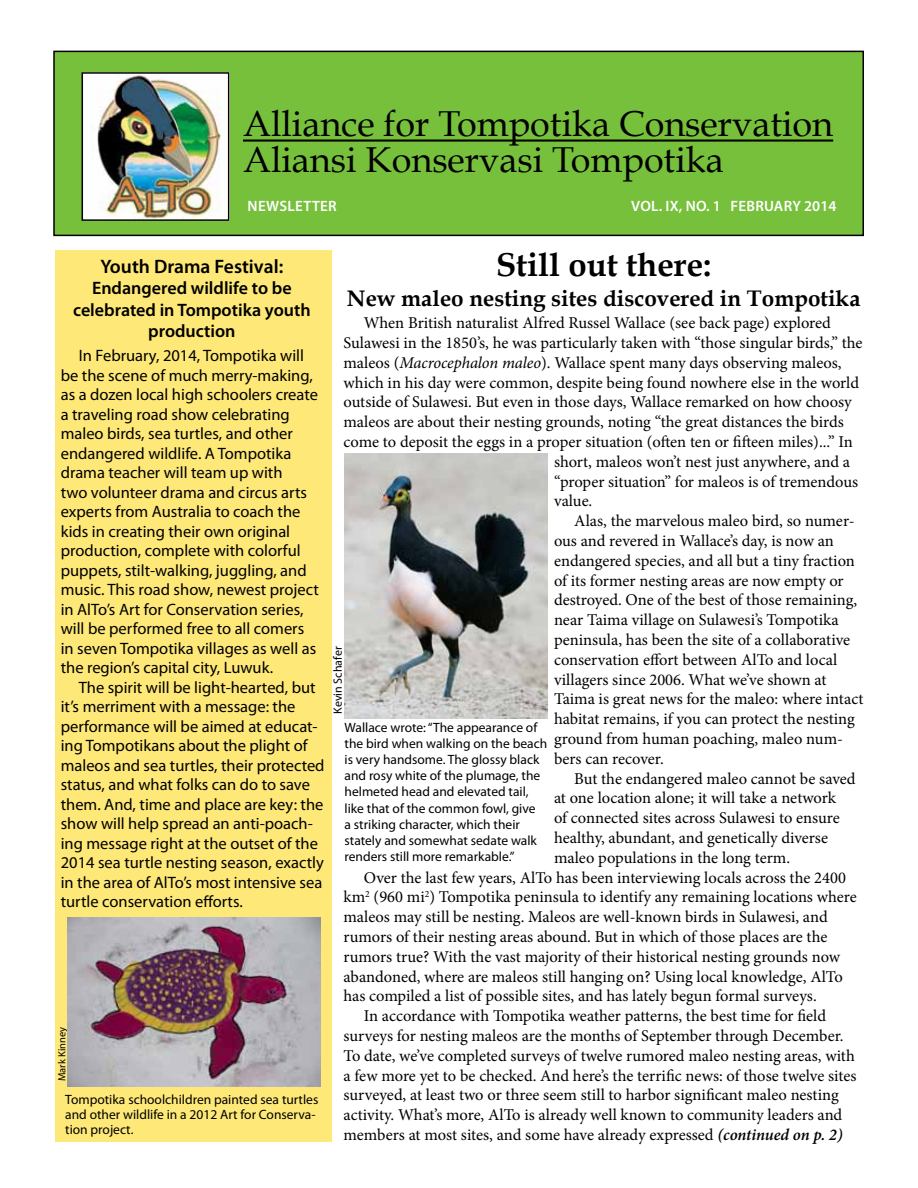
<style>
.page{position:relative;width:918px;height:1188px;background:#fff}
.page>*{position:absolute;margin:0;border:0;box-sizing:border-box;transform-origin:0 0}
.t1{font:36px/36px "Book Antiqua";color:#000}
.t2{font:700 33px "Book Antiqua";color:#000}
.t3{font:700 22.5px "Book Antiqua";color:#000}
.t4{font:600 19.5px "Myriad Pro";color:#000}
.t5{font:600 18px/21.6px "Myriad Pro";color:#000;text-align:center}
.t6{font:16.5px "Minion Pro";color:#000}
.t7{font:16.5px/19.5px "Myriad Pro";color:#000}
.t8{font:600 15px "Myriad Pro";letter-spacing:.02em;color:#fff}
.t9{font:13.5px/16.2px "Myriad Pro";color:#000}
.t10{font:12px "Myriad Pro";color:#000}
.t11{font:10.5px "Myriad Pro";color:#000}
.s1{font-style:italic}
.s2{font-weight:600;font-style:italic}
</style>
<div class="page">
<div style="left:54px;top:51px;width:809px;height:184px;background:#77c03c"></div>
<div style="left:53px;top:51px;width:811px;height:185px;border:2px solid #000"></div>
<hr style="left:243px;top:139px;width:590px;height:3px;background:#000">
<div style="left:55px;top:250px;width:276px;height:892px;background:#fee877"></div>
<img style="left:345px;top:453px;width:202px;height:265px">
<img style="left:68px;top:918px;width:252px;height:168px">
<img style="left:85px;top:75px;width:141px;height:143px">
<div style="left:82px;top:72px;width:147px;height:149px;border:2px solid #000"></div>
<h1 class="t1" style="left:243px;top:106px;width:592px">Alliance for Tompotika Conservation<br>Aliansi Konservasi Tompotika</h1>
<p class="t8" style="left:248px;top:197px;width:57px">Newslette</p>
<p class="t8" style="left:328px;top:197px;width:10px">r</p>
<p class="t8" style="left:631px;top:197px;width:207px">vol. IX, No. 1 FEBRUARY 2014</p>
<p class="t4" style="left:101px;top:254px;width:184px">Youth Drama Festival:</p>
<p class="t5" style="left:73px;top:277px;width:239px">Endangered wildlife to be celebrated in Tompotika youth production</p>
<p class="t7" style="left:61px;top:346px;width:260px;text-indent:18px">In February, 2014, Tompotika will be the scene of much merry-making, as a dozen local high schoolers create a traveling road show celebrating maleo birds, sea turtles, and other endangered wildlife. A Tompotika drama teacher will team up with<br>two volunteer drama and circus arts experts from Australia to coach the kids in creating their own original production, complete with colorful puppets, stilt-walking, juggling, and music. This road show, newest project in AlTo’s Art for Conservation series, will be performed free to all comers in seven Tompotika villages as well as the region’s capital city, Luwuk.</p>
<p class="t7" style="left:61px;top:677px;width:265px;text-indent:18px">The spirit will be light-hearted, but it’s merriment with a message: the performance will be aimed at educat&shy;ing Tompotikans about the plight of maleos and sea turtles, their protected status, and what folks can do to save them. And, time and place are key: the show will help spread an anti-poach&shy;ing message right at the outset of the 2014 sea turtle nesting season, exactly in the area of AlTo’s most intensive sea turtle conservation efforts.</p>
<p class="t11" style="left:55px;top:1081px;width:56px;rotate:-90deg">Mark Kinney</p>
<p class="t9" style="left:65px;top:1091px;width:255px;line-height:15px">Tompotika schoolchildren painted sea turtles and other wildlife in a 2012 Art for Conserva&shy;tion project.</p>
<h2 class="t2" style="left:496px;top:245px;width:217px">Still out there:</h2>
<h3 class="t3" style="left:347px;top:285px;width:515px">New maleo nesting sites discovered in Tompotika</h3>
<p class="t6" style="left:364px;top:312px;width:469px">When British naturalist Alfred Russel Wallace (see back page) explored</p>
<p class="t6" style="left:344px;top:332px;width:521px">Sulawesi in the 1850’s, he was particularly taken with “those singular birds,” the</p>
<p class="t6" style="left:344px;top:351px;width:500px">maleos (<span class="s1">Macrocephalon maleo</span>). Wallace spent many days observing maleos,</p>
<p class="t6" style="left:344px;top:371px;width:517px">which in his day were common, despite being found nowhere else in the world</p>
<p class="t6" style="left:344px;top:391px;width:510px">outside of Sulawesi. But even in those days, Wallace remarked on how choosy</p>
<p class="t6" style="left:344px;top:411px;width:502px">maleos are about their nesting grounds, noting “the great distances the birds</p>
<p class="t6" style="left:344px;top:431px;width:511px">come to deposit the eggs in a proper situation (often ten or fifteen miles)...” In</p>
<p class="t6" style="left:554px;top:450px;width:298px">short, maleos won’t nest just anywhere, and a</p>
<p class="t6" style="left:554px;top:470px;width:306px">“proper situation” for maleos is of tremendous</p>
<p class="t6" style="left:554px;top:490px;width:40px">value.</p>
<p class="t6" style="left:574px;top:510px;width:282px">Alas, the marvelous maleo bird, so numer-</p>
<p class="t6" style="left:554px;top:530px;width:281px">ous and revered in Wallace’s day, is now an</p>
<p class="t6" style="left:554px;top:549px;width:302px">endangered species, and all but a tiny fraction</p>
<p class="t6" style="left:554px;top:569px;width:291px">of its former nesting areas are now empty or</p>
<p class="t6" style="left:554px;top:589px;width:305px">destroyed. One of the best of those remaining,</p>
<p class="t6" style="left:554px;top:609px;width:286px">near Taima village on Sulawesi’s Tompotika</p>
<p class="t6" style="left:554px;top:629px;width:298px">peninsula, has been the site of a collaborative</p>
<p class="t6" style="left:554px;top:648px;width:285px">conservation effort between AlTo and local</p>
<p class="t6" style="left:554px;top:668px;width:274px">villagers since 2006. What we’ve shown at</p>
<p class="t6" style="left:554px;top:688px;width:311px">Taima is great news for the maleo: where intact</p>
<p class="t6" style="left:554px;top:708px;width:302px">habitat remains, if you can protect the nesting</p>
<p class="t6" style="left:554px;top:728px;width:291px">ground from human poaching, maleo num-</p>
<p class="t6" style="left:554px;top:747px;width:111px">bers can recover.</p>
<p class="t6" style="left:574px;top:767px;width:283px">But the endangered maleo cannot be saved</p>
<p class="t6" style="left:554px;top:787px;width:284px">at one location alone; it will take a network</p>
<p class="t6" style="left:554px;top:807px;width:287px">of connected sites across Sulawesi to ensure</p>
<p class="t6" style="left:554px;top:827px;width:276px">healthy, abundant, and genetically diverse</p>
<p class="t6" style="left:554px;top:846px;width:238px">maleo populations in the long term.</p>
<p class="t6" style="left:364px;top:866px;width:484px">Over the last few years, AlTo has been interviewing locals across the 2400</p>
<p class="t6" style="left:344px;top:886px;width:515px">km<sup>2</sup> (960 mi<sup>2</sup>) Tompotika peninsula to identify any remaining locations where</p>
<p class="t6" style="left:343px;top:906px;width:486px">maleos may still be nesting. Maleos are well-known birds in Sulawesi, and</p>
<p class="t6" style="left:343px;top:926px;width:485px">rumors of their nesting areas abound. But in which of those places are the</p>
<p class="t6" style="left:343px;top:945px;width:498px">rumors true? With the vast majority of their historical nesting grounds now</p>
<p class="t6" style="left:343px;top:965px;width:501px">abandoned, where are maleos still hanging on? Using local knowledge, AlTo</p>
<p class="t6" style="left:343px;top:985px;width:475px">has compiled a list of possible sites, and has lately begun formal surveys.</p>
<p class="t6" style="left:364px;top:1005px;width:464px">In accordance with Tompotika weather patterns, the best time for field</p>
<p class="t6" style="left:343px;top:1025px;width:502px">surveys for nesting maleos are the months of September through December.</p>
<p class="t6" style="left:343px;top:1044px;width:513px">To date, we’ve completed surveys of twelve rumored maleo nesting areas, with</p>
<p class="t6" style="left:343px;top:1064px;width:514px">a few more yet to be checked. And here’s the terrific news: of those twelve sites</p>
<p class="t6" style="left:343px;top:1084px;width:497px">surveyed, at least two or three seem still to harbor significant maleo nesting</p>
<p class="t6" style="left:343px;top:1104px;width:500px">activity. What’s more, AlTo is already well known to community leaders and</p>
<p class="t6" style="left:343px;top:1124px;width:501px">members at most sites, and some have already expressed <span class="s2">(continued on p. 2)</span></p>
<p class="t10" style="left:330px;top:714px;width:69px;rotate:-90deg">Kevin Schafer</p>
<p class="t9" style="left:345px;top:719px;width:204px">Wallace wrote: “The appearance of the bird when walking on the beach is very handsome. The glossy black and rosy white of the plumage, the helmeted head and elevated tail, like that of the common fowl, give<br>a striking character, which their stately and somewhat sedate walk renders still more remarkable.”</p>
</div>
